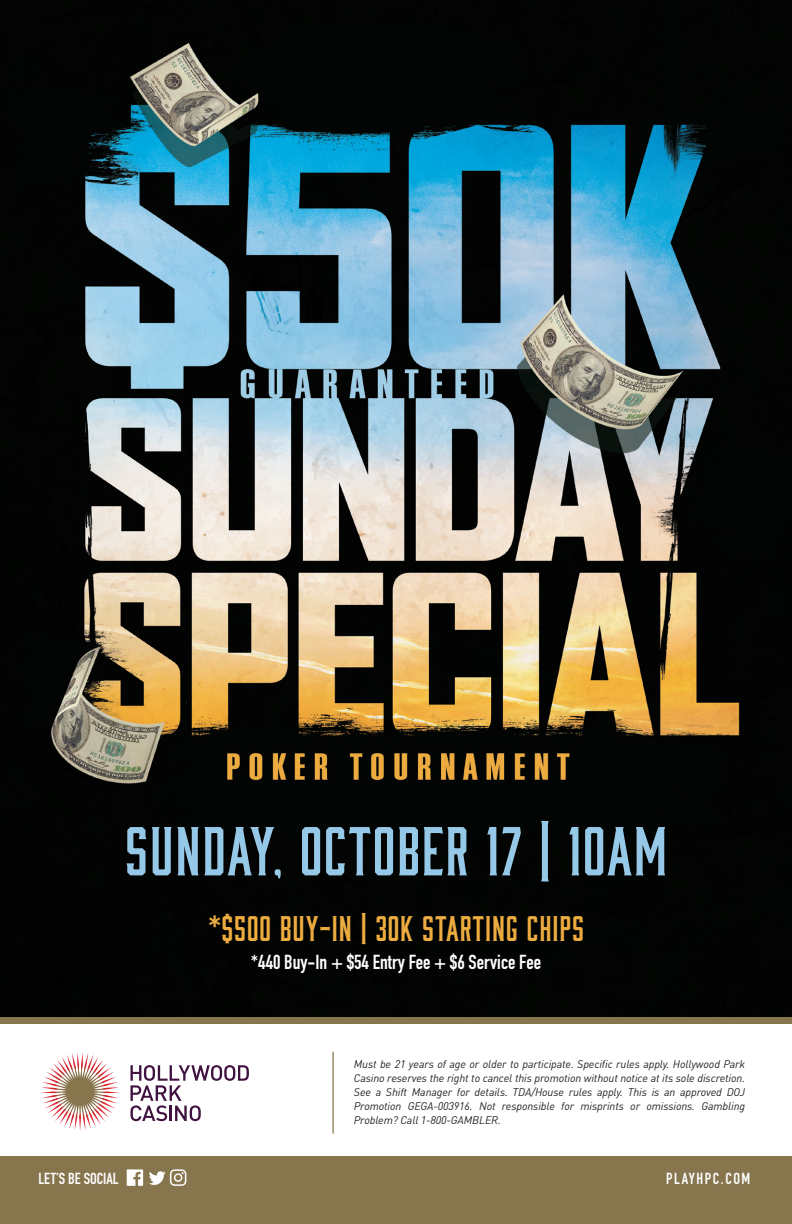
<style>
.page{position:relative;width:792px;height:1224px;background:#fff}
.page>*{position:absolute;margin:0;border:0;box-sizing:border-box;transform-origin:0 0}
.t1{font:70px "Moonshiner";letter-spacing:.025em;color:#96c8e8}
.t2{font:36px "Moonshiner";letter-spacing:.025em;color:#edac40}
.t3{font:20px "DIN Engschrift Std";color:#fff}
.t4{font:15.8px "DIN Engschrift Std";color:#fff}
.t5{font:15.8px "DIN Engschrift Std";letter-spacing:.1em;color:#fff}
.t6{font:italic 11px/14px "DIN";letter-spacing:-.01em;color:#231f20;text-align:justify}
.s1{font-family:"DIN Engschrift Std"}
</style>
<div class="page">
<img style="left:0;top:0;width:792px;height:1018px">
<div style="left:0;top:1018px;width:792px;height:6px;background:#87754e"></div>
<hr style="left:332px;top:1052px;width:2px;height:82px;background:#9f8e6d">
<svg style="left:130px;top:1065px;width:119px;height:56px"></svg>
<svg style="left:41px;top:1052px;width:78px;height:79px"></svg>
<div style="left:0;top:1156px;width:792px;height:68px;background:#87754e"></div>
<svg style="left:127px;top:1169px;width:16px;height:17px"></svg>
<svg style="left:149px;top:1169px;width:37px;height:17px"></svg>
<h1 class="t1" style="left:125px;top:812px;width:544px">SUNDAY, OCTOBER 17 | 10AM</h1>
<h2 class="t2" style="left:208px;top:909px;width:377px"><span class="s1">*</span>$500 BUY-IN | 30K STARTING CHIPS</h2>
<h3 class="t3" style="left:251px;top:951px;width:292px">*440 Buy-In + $54 Entry Fee + $6 Service Fee</h3>
<p class="t6" style="left:354px;top:1057px;width:393px">Must be 21 years of age or older to participate. Specific rules apply. Hollywood Park Casino reserves the right to cancel this promotion without notice at its sole discretion.<br>See a Shift Manager for details. TDA/House rules apply. This is an approved DOJ Promotion GEGA-003916. Not responsible for misprints or omissions. Gambling Problem? Call 1-800-GAMBLER.</p>
<h3 class="t4" style="left:38px;top:1169px;width:82px">LET’S BE SOCIAL</h3>
<h3 class="t5" style="left:666px;top:1169px;width:86px">PLAYHPC.COM</h3>
</div>
